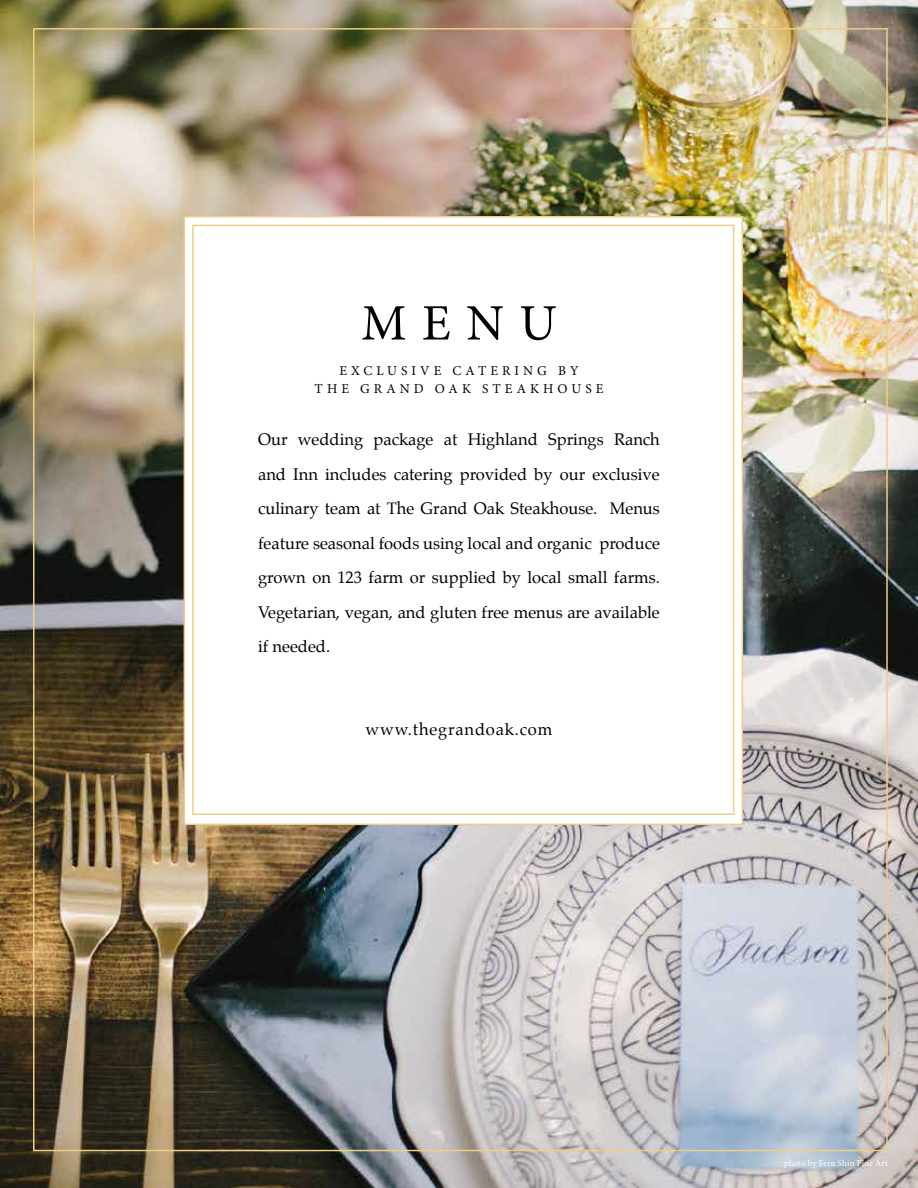
<style>
.page{position:relative;width:918px;height:1188px;background:#fff}
.page>*{position:absolute;margin:0;border:0;box-sizing:border-box;transform-origin:0 0}
.t1{font:51px "Minion Pro";color:#000}
.t2{font:16.5px/34.5px "Palatino";color:#000;text-align:justify}
.t3{font:16.5px "Palatino";letter-spacing:.05em;color:#000}
.t4{font:13.5px/18px "Minion Pro";letter-spacing:.3em;color:#000;text-align:center}
.t5{font:9px "Minion Pro";letter-spacing:.005em;color:#fff}
</style>
<div class="page">
<img style="left:0;top:0;width:918px;height:1187px">
<div style="left:184px;top:216px;width:559px;height:609px;background:#fff;border:2px solid #eccf89"></div>
<div style="left:192px;top:225px;width:542px;height:590px;background:#fff;border:2px solid #eccf89"></div>
<h1 class="t1" style="left:361px;top:289px;width:197px">MENU</h1>
<p class="t4" style="left:315px;top:362px;width:290px">EXCLUSIVE CATERING BY<br>THE GRAND OAK STEAKHOUSE</p>
<p class="t2" style="left:258px;top:422px;width:403px">Our wedding package at Highland Springs Ranch and Inn includes catering provided by our exclusive culinary team at The Grand Oak Steakhouse. Menus feature seasonal foods using local and organic produce grown on 123 farm or supplied by local small farms.<br>Vegetarian, vegan, and gluten free menus are available if needed.</p>
<p class="t3" style="left:366px;top:716px;width:188px">www.thegrandoak.com</p>
<p class="t5" style="left:784px;top:1157px;width:105px">photo by Fern Shin Fine Art</p>
</div>
